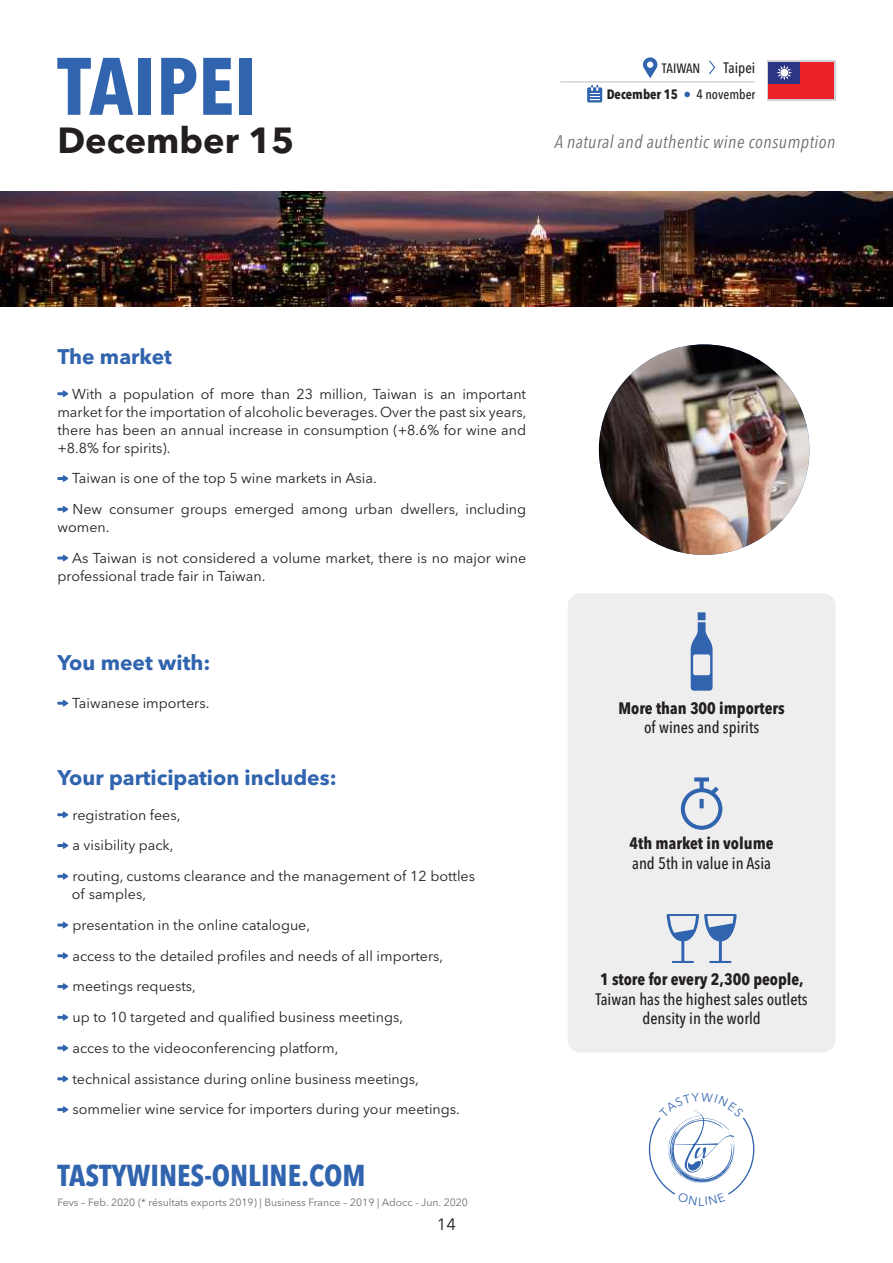
<style>
.page{position:relative;width:893px;height:1263px;background:#fff}
.page>*{position:absolute;margin:0;border:0;box-sizing:border-box;transform-origin:0 0}
.t1{font:700 condensed 80.55px "Avenir Next LT Pro";color:#3164ae}
.t2{font:700 36px "Avenir Next LT Pro";color:#231f20}
.t3{font:700 condensed 30px "Avenir Next LT Pro";color:#3164ae}
.t4{font:700 21px "Avenir Next LT Pro";color:#3164ae}
.t5{font:italic condensed 18px "Avenir Next LT Pro";letter-spacing:.025em;color:#6c6d70}
.t6{font:500 condensed 16.5px/19.8px "Avenir Next LT Pro";color:#231f20;text-align:center}
.t7{font:700 condensed 16.5px "Avenir Next LT Pro";color:#231f20}
.t8{font:16.5px "Avenir Next LT Pro";color:#231f20}
.t9{font:500 condensed 15px "Avenir Next LT Pro";color:#231f20}
.t10{font:14.25px/30.8px "Avenir Next LT Pro";color:#231f20}
.t11{font:500 condensed 13.5px "Avenir Next LT Pro";color:#231f20}
.t12{font:700 condensed 13.5px "Avenir Next LT Pro";color:#231f20}
.t13{font:10.5px "Avenir Next LT Pro";color:#6c6d70}
</style>
<div class="page">
<div style="left:568px;top:593px;width:268px;height:459px;background:#eeeeef;border-radius:13px"></div>
<svg style="left:709px;top:60px;width:7px;height:15px"></svg>
<svg style="left:684px;top:92px;width:6px;height:5px"></svg>
<hr style="left:560px;top:81px;width:194px;height:2px;background:#d1d2d4">
<svg style="left:643px;top:57px;width:14px;height:21px"></svg>
<svg style="left:587px;top:85px;width:15px;height:17px"></svg>
<svg style="left:691px;top:612px;width:22px;height:79px"></svg>
<svg style="left:667px;top:914px;width:70px;height:49px"></svg>
<svg style="left:681px;top:777px;width:41px;height:53px"></svg>
<svg style="left:57px;top:390px;width:11px;height:7px"></svg>
<svg style="left:57px;top:475px;width:11px;height:7px"></svg>
<svg style="left:57px;top:506px;width:11px;height:7px"></svg>
<svg style="left:57px;top:554px;width:11px;height:8px"></svg>
<svg style="left:57px;top:700px;width:11px;height:7px"></svg>
<img style="left:599px;top:344px;width:210px;height:211px;border-radius:105px">
<svg style="left:57px;top:811px;width:11px;height:7px"></svg>
<svg style="left:57px;top:842px;width:11px;height:7px"></svg>
<svg style="left:57px;top:873px;width:11px;height:7px"></svg>
<svg style="left:57px;top:921px;width:11px;height:8px"></svg>
<svg style="left:57px;top:952px;width:11px;height:7px"></svg>
<svg style="left:57px;top:983px;width:11px;height:7px"></svg>
<svg style="left:57px;top:1014px;width:11px;height:7px"></svg>
<svg style="left:57px;top:1044px;width:11px;height:8px"></svg>
<svg style="left:57px;top:1075px;width:11px;height:7px"></svg>
<svg style="left:57px;top:1106px;width:11px;height:7px"></svg>
<img style="left:0;top:191px;width:893px;height:115px">
<div style="left:767px;top:60px;width:69px;height:41px;background:#d1d2d4"></div>
<div style="left:768px;top:62px;width:66px;height:37px;background:#ec2127"></div>
<div style="left:768px;top:62px;width:32px;height:21px;background:#2b3583"></div>
<svg style="left:776px;top:65px;width:16px;height:16px"></svg>
<svg style="left:648px;top:1110px;width:107px;height:85px"></svg>
<h1 class="t1" style="left:57px;top:37px;width:201px">TAIPEI</h1>
<h2 class="t2" style="left:57px;top:118px;width:239px">December 15</h2>
<p class="t11" style="left:662px;top:60px;width:40px">TAIWAN</p>
<p class="t9" style="left:724px;top:58px;width:33px">Taipei</p>
<p class="t12" style="left:607px;top:86px;width:73px">December 15</p>
<p class="t11" style="left:696px;top:86px;width:61px">4 november</p>
<p class="t5" style="left:555px;top:130px;width:282px">A natural and authentic wine consumption</p>
<h3 class="t4" style="left:57px;top:343px;width:116px">The market</h3>
<p class="t10" style="left:57px;top:385px;width:471px;line-height:18px;text-align:justify;text-indent:15px">With a population of more than 23 million, Taiwan is an important market for the importation of alcoholic beverages. Over the past six years, there has been an annual increase in consumption (+8.6% for wine and +8.8% for spirits).</p>
<p class="t10" style="left:72px;top:463px;width:456px">Taiwan is one of the top 5 wine markets in Asia.<br>New consumer groups emerged among urban dwellers, including</p>
<p class="t10" style="left:72px;top:512px;width:455px;text-indent:-15px">women.<br>As Taiwan is not considered a volume market, there is no major wine</p>
<p class="t10" style="left:57px;top:560px;width:210px">professional trade fair in Taiwan.</p>
<h3 class="t4" style="left:57px;top:649px;width:155px">You meet with:</h3>
<p class="t10" style="left:72px;top:688px;width:139px">Taiwanese importers.</p>
<h3 class="t4" style="left:57px;top:764px;width:281px">Your participation includes:</h3>
<p class="t10" style="left:72px;top:799px;width:404px">registration fees,<br>a visibility pack,<br>routing, customs clearance and the management of 12 bottles</p>
<p class="t10" style="left:72px;top:879px;width:390px">of samples,<br>presentation in the online catalogue,<br>access to the detailed profiles and needs of all importers, meetings requests,<br>up to 10 targeted and qualified business meetings,<br>acces to the videoconferencing platform,<br>technical assistance during online business meetings, sommelier wine service for importers during your meetings.</p>
<h3 class="t3" style="left:57px;top:1157px;width:310px">TASTYWINES-ONLINE.COM</h3>
<p class="t13" style="left:57px;top:1196px;width:412px">Fevs – Feb. 2020 (* résultats exports 2019) | Business France – 2019 | Adocc - Jun. 2020</p>
<p class="t8" style="left:437px;top:1214px;width:21px">14</p>
<p class="t7" style="left:618px;top:698px;width:168px">More than 300 importers</p>
<p class="t6" style="left:644px;top:718px;width:117px">of wines and spirits</p>
<p class="t7" style="left:630px;top:833px;width:146px">4th market in volume</p>
<p class="t6" style="left:632px;top:853px;width:140px">and 5th in value in Asia</p>
<p class="t7" style="left:600px;top:969px;width:205px">1 store for every 2,300 people,</p>
<p class="t6" style="left:595px;top:989px;width:214px">Taiwan has the highest sales outlets density in the world</p>
</div>
